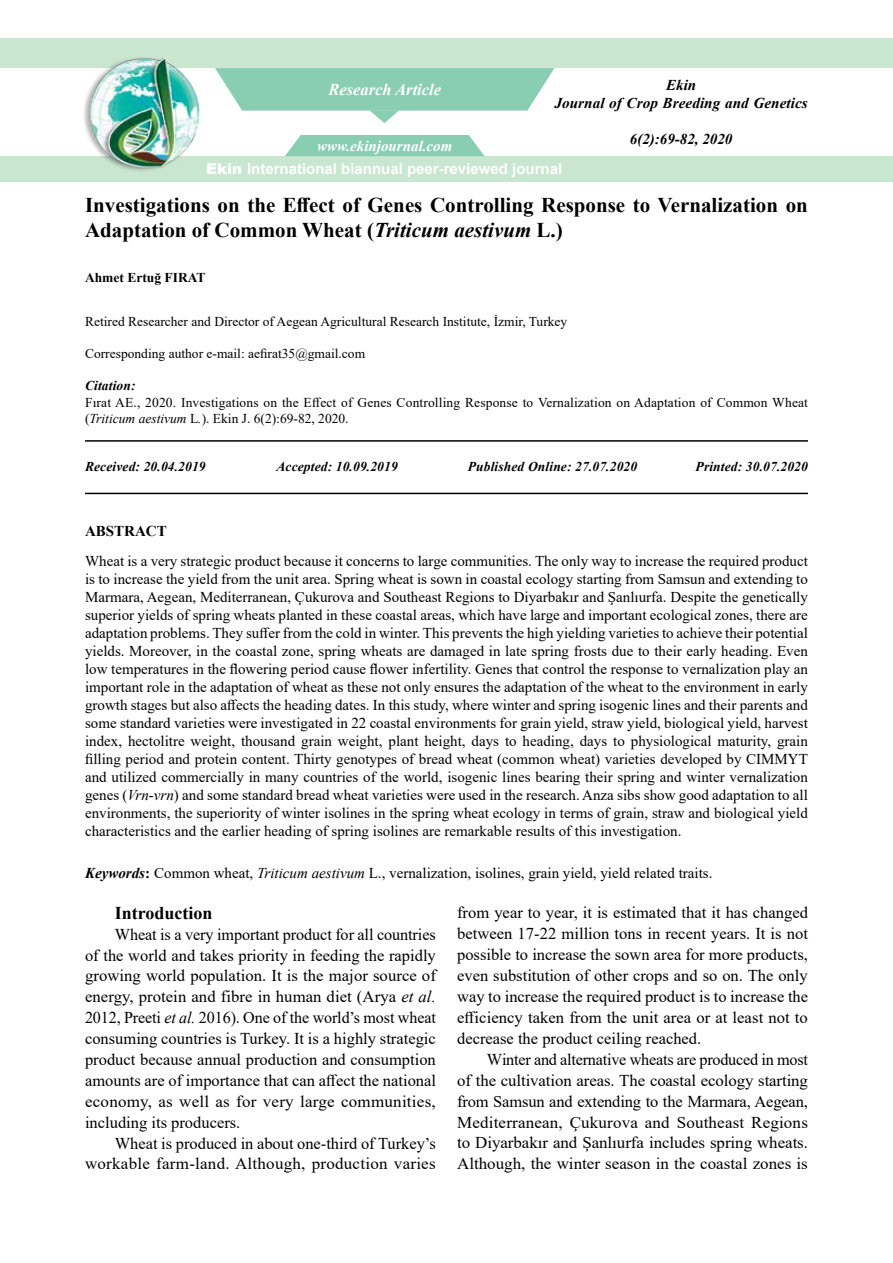
<style>
.page{position:relative;width:893px;height:1263px;background:#fff}
.page>*{position:absolute;margin:0;border:0;box-sizing:border-box;transform-origin:0 0}
.t1{font:700 21px/25.2px "Times New Roman";color:#000}
.t2{font:700 18px "Times New Roman";color:#000}
.t3{font:16.5px/21px "Times New Roman";color:#000;text-align:justify}
.t4{font:italic 700 16.5px "Times New Roman";color:#fff}
.t5{font:15px/18px "Times New Roman";color:#000;text-align:justify}
.t6{font:italic 700 15px/18px "Times New Roman";letter-spacing:.005em;color:#000;text-align:center}
.t7{font:700 15px "Arial";color:#fff}
.t8{font:italic 700 15px "Times New Roman";color:#fff}
.t9{font:700 15px "Times New Roman";color:#000}
.t10{font:13.5px/16.2px "Times New Roman";color:#000}
.t11{font:italic 700 13.5px "Times New Roman";letter-spacing:.01em;color:#000}
.t12{font:700 13.5px "Times New Roman";color:#000}
.s1{font-weight:900}
.s2{font-style:italic}
.s3{font-weight:700;font-style:italic}
.s4{font-weight:700}
</style>
<div class="page">
<div style="left:0;top:38px;width:893px;height:30px;background:#c9e6d0"></div>
<div style="left:0;top:156px;width:893px;height:26px;background:#c9e6d0"></div>
<img style="left:84px;top:58px;width:116px;height:113px">
<svg style="left:215px;top:68px;width:339px;height:55px"></svg>
<svg style="left:285px;top:135px;width:200px;height:21px;background:#92d1b9"></svg>
<hr style="left:85px;top:440px;width:723px;height:2px;background:#000">
<hr style="left:85px;top:493px;width:723px;height:1px;background:#000">
<p class="t4" style="left:329px;top:78px;width:114px">Research Article</p>
<p class="t6" style="left:554px;top:76px;width:255px">Ekin<br>Journal of Crop Breeding and Genetics</p>
<p class="t6" style="left:630px;top:130px;width:104px">6(2):69-82, 2020</p>
<p class="t8" style="left:317px;top:135px;width:137px">www.ekinjournal.com</p>
<p class="t7" style="left:206px;top:159px;width:357px"><span class="s1">Ekin</span> International biannual peer-reviewed journal</p>
<h1 class="t1" style="left:85px;top:192px;width:724px">Investigations on the Effect of Genes Controlling Response to Vernalization on<br>Adaptation of Common Wheat (<span class="s2">Triticum aestivum</span> L.)</h1>
<p class="t12" style="left:85px;top:268px;width:122px">Ahmet Ertuğ FIRAT</p>
<p class="t10" style="left:85px;top:313px;width:484px">Retired Researcher and Director of Aegean Agricultural Research Institute, İzmir, Turkey</p>
<p class="t10" style="left:85px;top:345px;width:282px">Corresponding author e-mail: aefirat35@gmail.com</p>
<p class="t11" style="left:85px;top:376px;width:52px">Citation:</p>
<p class="t10" style="left:85px;top:394px;width:724px">Fırat AE., 2020. Investigations on the Effect of Genes Controlling Response to Vernalization on Adaptation of Common Wheat (<span class="s2">Triticum aestivum</span> L<span class="s2">.</span>). Ekin J. 6(2):69-82, 2020.</p>
<p class="t11" style="left:85px;top:457px;width:122px">Received: 20.04.2019</p>
<p class="t11" style="left:276px;top:457px;width:123px">Accepted: 10.09.2019</p>
<p class="t11" style="left:468px;top:457px;width:171px">Published Online: 27.07.2020</p>
<p class="t11" style="left:696px;top:457px;width:114px">Printed: 30.07.2020</p>
<p class="t9" style="left:85px;top:520px;width:83px">ABSTRACT</p>
<p class="t5" style="left:85px;top:552px;width:724px">Wheat is a very strategic product because it concerns to large communities. The only way to increase the required product is to increase the yield from the unit area. Spring wheat is sown in coastal ecology starting from Samsun and extending to Marmara, Aegean, Mediterranean, Çukurova and Southeast Regions to Diyarbakır and Şanlıurfa. Despite the genetically superior yields of spring wheats planted in these coastal areas, which have large and important ecological zones, there are adaptation problems. They suffer from the cold in winter. This prevents the high yielding varieties to achieve their potential yields. Moreover, in the coastal zone, spring wheats are damaged in late spring frosts due to their early heading. Even low temperatures in the flowering period cause flower infertility. Genes that control the response to vernalization play an important role in the adaptation of wheat as these not only ensures the adaptation of the wheat to the environment in early growth stages but also affects the heading dates. In this study, where winter and spring isogenic lines and their parents and some standard varieties were investigated in 22 coastal environments for grain yield, straw yield, biological yield, harvest index, hectolitre weight, thousand grain weight, plant height, days to heading, days to physiological maturity, grain filling period and protein content. Thirty genotypes of bread wheat (common wheat) varieties developed by CIMMYT and utilized commercially in many countries of the world, isogenic lines bearing their spring and winter vernalization genes (<span class="s2">Vrn-vrn</span>) and some standard bread wheat varieties were used in the research. Anza sibs show good adaptation to all environments, the superiority of winter isolines in the spring wheat ecology in terms of grain, straw and biological yield characteristics and the earlier heading of spring isolines are remarkable results of this investigation.</p>
<p class="t5" style="left:85px;top:864px;width:629px"><span class="s3">Keywords</span><span class="s4">:</span> Common wheat, <span class="s2">Triticum aestivum</span> L., vernalization, isolines, grain yield, yield related traits.</p>
<p class="t2" style="left:115px;top:900px;width:99px">Introduction</p>
<p class="t3" style="left:85px;top:923px;width:352px;text-indent:30px">Wheat is a very important product for all countries of the world and takes priority in feeding the rapidly growing world population. It is the major source of energy, protein and fibre in human diet (Arya <span class="s2">et al.<br></span>2012, Preeti <span class="s2">et al.</span> 2016). One of the world’s most wheat consuming countries is Turkey. It is a highly strategic product because annual production and consumption amounts are of importance that can affect the national economy, as well as for very large communities, including its producers.</p>
<p class="t3" style="left:85px;top:1132px;width:352px;text-align:right">Wheat is produced in about one-third of Turkey’s workable farm-land. Although, production varies</p>
<p class="t3" style="left:457px;top:901px;width:353px">from year to year, it is estimated that it has changed between 17-22 million tons in recent years. It is not possible to increase the sown area for more products, even substitution of other crops and so on. The only way to increase the required product is to increase the efficiency taken from the unit area or at least not to decrease the product ceiling reached.</p>
<p class="t3" style="left:457px;top:1048px;width:352px;text-indent:30px">Winter and alternative wheats are produced in most of the cultivation areas. The coastal ecology starting from Samsun and extending to the Marmara, Aegean, Mediterranean, Çukurova and Southeast Regions to Diyarbakır and Şanlıurfa includes spring wheats.<br>Although, the winter season in the coastal zones is</p>
</div>
